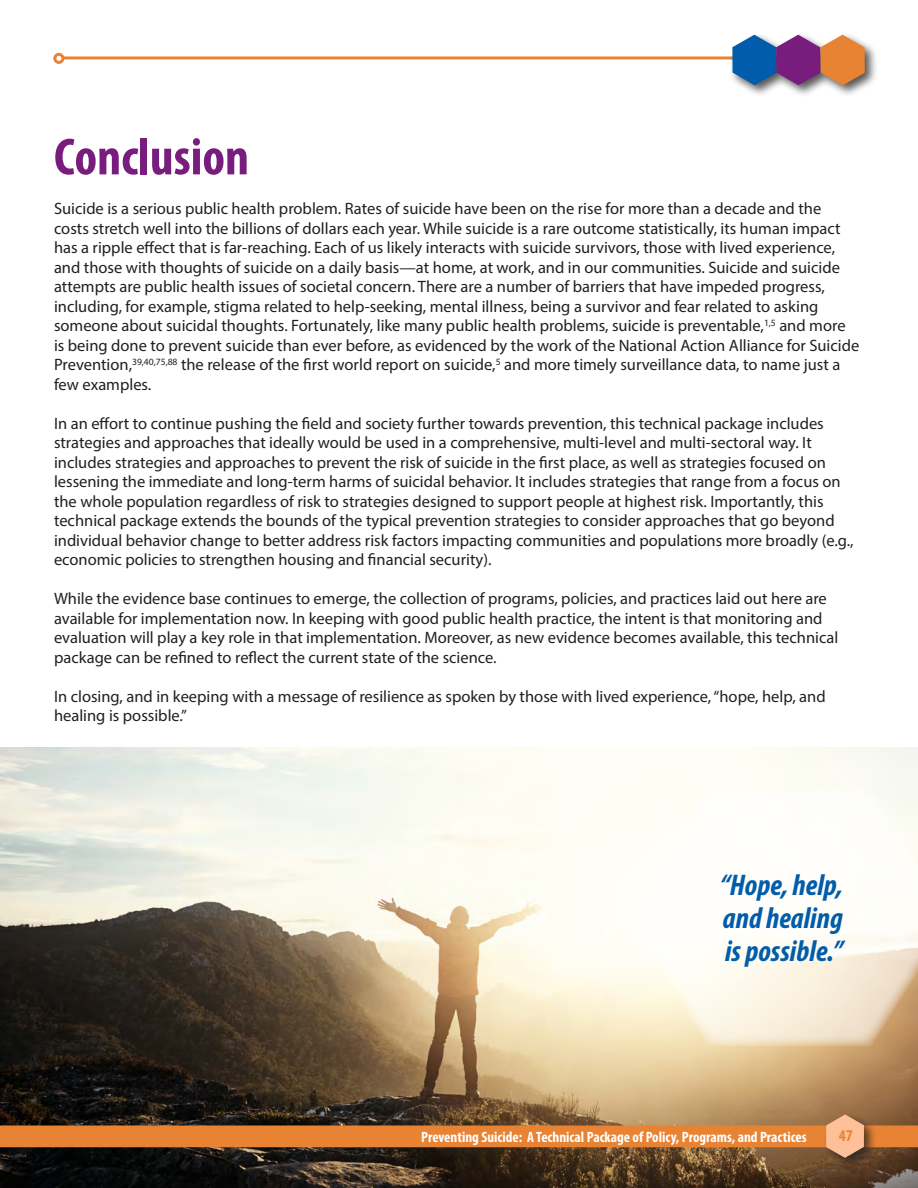
<style>
.page{position:relative;width:918px;height:1188px;background:#fff}
.page>*{position:absolute;margin:0;border:0;box-sizing:border-box;transform-origin:0 0}
.TOC_Headings{font:700 condensed 52.5px "Myriad Pro";color:#781d7d}
.Photo_text_quotes{font:italic 700 condensed 30px "Myriad Pro";color:#015dab}
.t1{font:16.5px/19.5px "Myriad Pro";color:#231f20}
.t2{font:700 condensed 16.5px "Myriad Pro";color:#e88334}
.t3{font:700 condensed 15px "Myriad Pro";color:#fff}
</style>
<div class="page">
<hr style="left:55px;top:56px;width:757px;height:3px;background:#e88334">
<div style="left:729px;top:32px;width:60px;height:66px;background:#231f20;opacity:.75"></div>
<div style="left:773px;top:32px;width:60px;height:66px;background:#231f20;opacity:.75"></div>
<div style="left:817px;top:32px;width:60px;height:66px;background:#231f20;opacity:.75"></div>
<svg style="left:732px;top:35px;width:133px;height:50px;background:#8a7088"></svg>
<div style="left:55px;top:54px;width:8px;height:8px;background:#fff;border-radius:50%"></div>
<div style="left:53px;top:53px;width:11px;height:11px;border:3px solid #e88334;border-radius:50%"></div>
<img style="left:0;top:747px;width:918px;height:441px">
<div style="left:11px;top:1126px;width:907px;height:21px;background:#e88334"></div>
<div style="left:823px;top:1112px;width:54px;height:58px;background:#231f20;opacity:.75"></div>
<svg style="left:826px;top:1114px;width:38px;height:44px;background:#d8a37e"></svg>
<svg style="left:626px;top:786px;width:292px;height:260px"></svg>
<p class="TOC_Headings" style="left:54px;top:124px;width:197px">Conclusion</p>
<p class="t1" style="left:54px;top:199px;width:807px">Suicide is a serious public health problem. Rates of suicide have been on the rise for more than a decade and the costs stretch well into the billions of dollars each year. While suicide is a rare outcome statistically, its human impact has a ripple effect that is far-reaching. Each of us likely interacts with suicide survivors, those with lived experience, and those with thoughts of suicide on a daily basis—at home, at work, and in our communities. Suicide and suicide attempts are public health issues of societal concern. There are a number of barriers that have impeded progress, including, for example, stigma related to help-seeking, mental illness, being a survivor and fear related to asking someone about suicidal thoughts. Fortunately, like many public health problems, suicide is preventable,<sup>1,5</sup> and more is being done to prevent suicide than ever before, as evidenced by the work of the National Action Alliance for Suicide Prevention,<sup>39,40,75,88</sup> the release of the first world report on suicide,<sup>5</sup> and more timely surveillance data, to name just a few examples.</p>
<p class="t1" style="left:54px;top:413px;width:801px">In an effort to continue pushing the field and society further towards prevention, this technical package includes strategies and approaches that ideally would be used in a comprehensive, multi-level and multi-sectoral way. It includes strategies and approaches to prevent the risk of suicide in the first place, as well as strategies focused on lessening the immediate and long-term harms of suicidal behavior. It includes strategies that range from a focus on the whole population regardless of risk to strategies designed to support people at highest risk. Importantly, this technical package extends the bounds of the typical prevention strategies to consider approaches that go beyond individual behavior change to better address risk factors impacting communities and populations more broadly (e.g., economic policies to strengthen housing and financial security).</p>
<p class="t1" style="left:54px;top:589px;width:786px">While the evidence base continues to emerge, the collection of programs, policies, and practices laid out here are available for implementation now. In keeping with good public health practice, the intent is that monitoring and evaluation will play a key role in that implementation. Moreover, as new evidence becomes available, this technical package can be refined to reflect the current state of the science.</p>
<p class="t1" style="left:54px;top:686px;width:773px">In closing, and in keeping with a message of resilience as spoken by those with lived experience, “hope, help, and healing is possible.”</p>
<p class="Photo_text_quotes" style="left:720px;top:866px;width:124px">“Hope, help,</p>
<p class="Photo_text_quotes" style="left:723px;top:899px;width:121px">and healing</p>
<p class="Photo_text_quotes" style="left:725px;top:932px;width:119px">is possible.”</p>
<p class="t3" style="left:421px;top:1127px;width:387px">Preventing Suicide: A Technical Package of Policy, Programs, and Practices</p>
<p class="t2" style="left:839px;top:1126px;width:16px">47</p>
</div>
